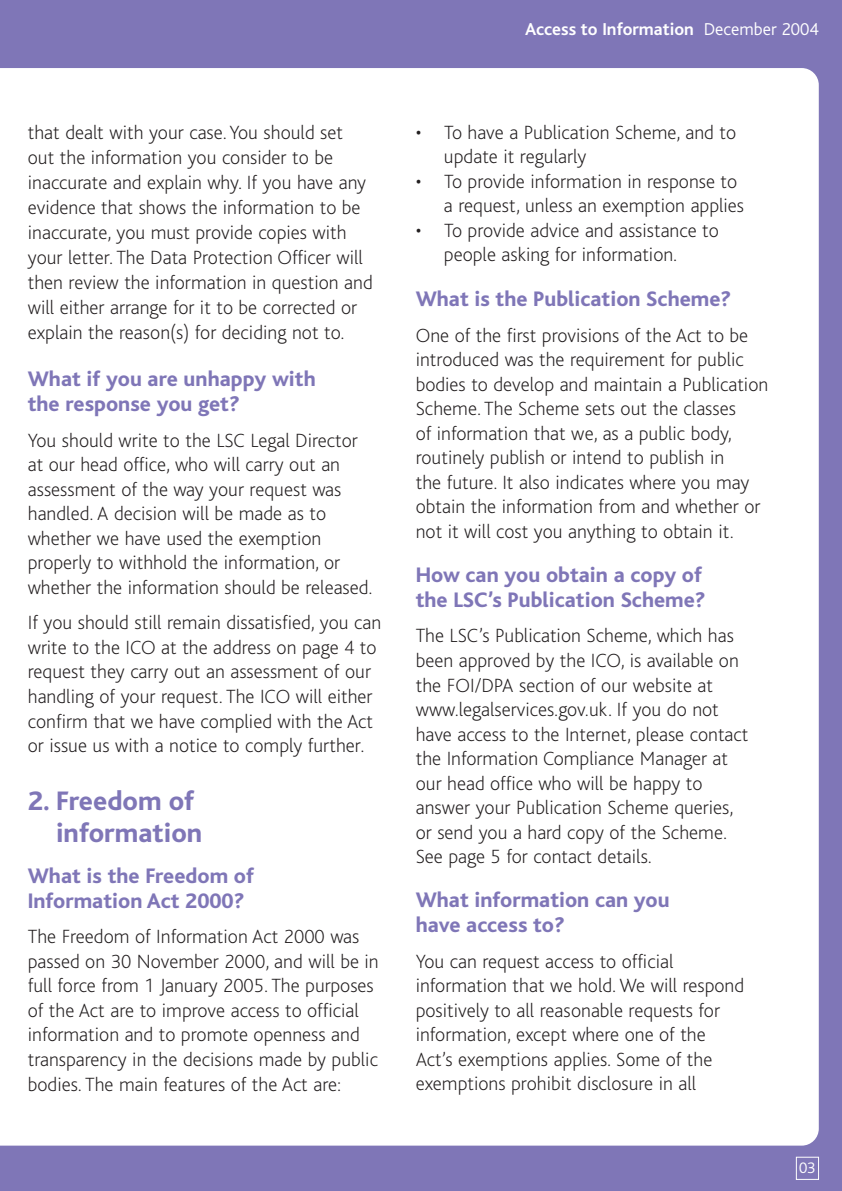
<style>
.page{position:relative;width:842px;height:1191px;background:#7f76b7}
.page>*{position:absolute;margin:0;border:0;box-sizing:border-box;transform-origin:0 0}
.t1{font:800 28px/32px "Bliss";color:#7f76b7;text-align:right}
.t2{font:800 22px/24.4px "Bliss";color:#7f76b7}
.t3{font:200 20px/24.4px "Bliss";color:#231f20}
.t4{font:700 18px "Bliss";color:#fff}
.t5{font:300 16px "Bliss";color:#fff}
.s1{font-weight:300}
</style>
<div class="page">
<div style="left:0;top:68px;width:819px;height:1077px;background:#fff"></div>
<div style="left:796px;top:1157px;width:23px;height:22px;border:1px solid #fff"></div>
<p class="t3" style="left:28px;top:122px;width:346px;line-height:25px">that dealt with your case. You should set out the information you consider to be inaccurate and explain why. If you have any evidence that shows the information to be inaccurate, you must provide copies with your letter. The Data Protection Officer will then review the information in question and will either arrange for it to be corrected or explain the reason(s) for deciding not to.</p>
<p class="t2" style="left:28px;top:369px;width:289px">What if you are unhappy with the response you get?</p>
<p class="t3" style="left:28px;top:429px;width:346px">You should write to the LSC Legal Director at our head office, who will carry out an assessment of the way your request was handled. A decision will be made as to whether we have used the exemption properly to withhold the information, or whether the information should be released.</p>
<p class="t3" style="left:28px;top:612px;width:355px">If you should still remain dissatisfied, you can write to the ICO at the address on page 4 to request they carry out an assessment of our handling of your request. The ICO will either confirm that we have complied with the Act or issue us with a notice to comply further.</p>
<h1 class="t1" style="left:28px;top:787px;width:176px">2. Freedom of information</h1>
<p class="t2" style="left:28px;top:865px;width:228px">What is the Freedom of<br>Information Act 2000?</p>
<p class="t3" style="left:28px;top:926px;width:352px">The Freedom of Information Act 2000 was passed on 30 November 2000, and will be in full force from 1 January 2005. The purposes of the Act are to improve access to official information and to promote openness and transparency in the decisions made by public bodies. The main features of the Act are:</p>
<p class="t4" style="left:525px;top:23px;width:295px">Access to Information <span class="s1">December 2004</span></p>
<p class="t3" style="left:444px;top:122px;width:294px;text-indent:-28px">• To have a Publication Scheme, and to update it regularly</p>
<p class="t3" style="left:444px;top:171px;width:302px;text-indent:-28px">• To provide information in response to a request, unless an exemption applies</p>
<p class="t3" style="left:444px;top:220px;width:276px;text-indent:-28px">• To provide advice and assistance to people asking for information.</p>
<p class="t2" style="left:416px;top:288px;width:317px">What is the Publication Scheme?</p>
<p class="t3" style="left:416px;top:325px;width:354px">One of the first provisions of the Act to be introduced was the requirement for public bodies to develop and maintain a Publication Scheme. The Scheme sets out the classes<br>of information that we, as a public body, routinely publish or intend to publish in<br>the future. It also indicates where you may obtain the information from and whether or not it will cost you anything to obtain it.</p>
<p class="t2" style="left:416px;top:565px;width:291px">How can you obtain a copy of the LSC’s Publication Scheme?</p>
<p class="t3" style="left:416px;top:625px;width:334px">The LSC’s Publication Scheme, which has been approved by the ICO, is available on the FOI/DPA section of our website at www.legalservices.gov.uk. If you do not have access to the Internet, please contact the Information Compliance Manager at our head office who will be happy to answer your Publication Scheme queries, or send you a hard copy of the Scheme.<br>See page 5 for contact details.</p>
<p class="t2" style="left:416px;top:890px;width:256px">What information can you have access to?</p>
<p class="t3" style="left:416px;top:951px;width:330px">You can request access to official information that we hold. We will respond positively to all reasonable requests for information, except where one of the Act’s exemptions applies. Some of the exemptions prohibit disclosure in all</p>
<p class="t5" style="left:799px;top:1161px;width:18px">03</p>
</div>
